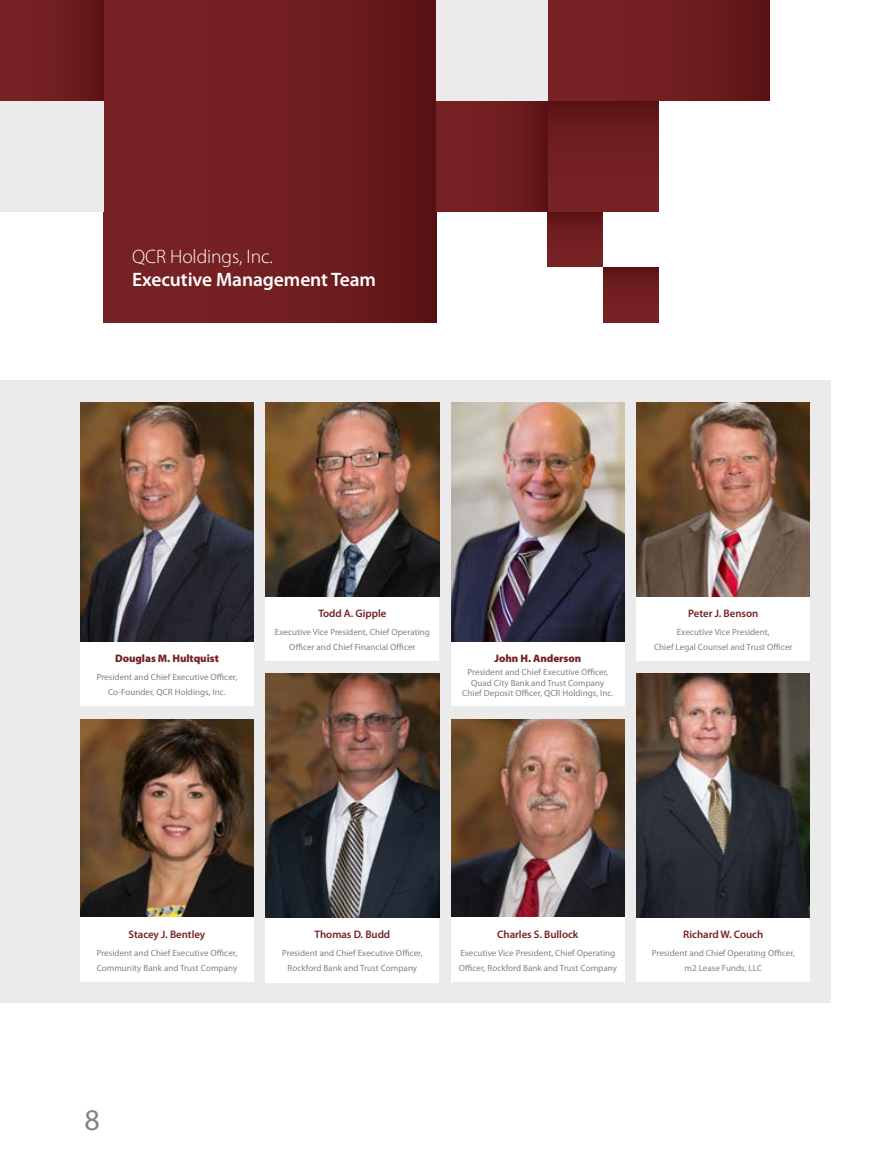
<style>
.page{position:relative;width:891px;height:1161px;background:#fff}
.page>*{position:absolute;margin:0;border:0;box-sizing:border-box;transform-origin:0 0}
.t1{font:30px "Myriad Pro";color:#808285}
.t2{font:600 19.5px "Myriad Pro";letter-spacing:-.005em;color:#fff}
.t3{font:300 19.5px "Myriad Pro";letter-spacing:-.005em;color:#fff}
.t4{font:600 10.8px "Myriad Pro";letter-spacing:-.005em;color:#762123}
.t5{font:900 10.8px "Myriad Pro";letter-spacing:-.005em;color:#762123}
.t6{font:9px/15px "Myriad Pro";letter-spacing:.005em;color:#808285;text-align:center}
</style>
<div class="page">
<div style="left:0;top:380px;width:831px;height:623px;background:#ebebec"></div>
<div style="left:637px;top:674px;width:173px;height:308px;background:#fff"></div>
<div style="left:451px;top:720px;width:174px;height:262px;background:#fff"></div>
<div style="left:266px;top:674px;width:173px;height:309px;background:#fff"></div>
<div style="left:80px;top:720px;width:174px;height:262px;background:#fff"></div>
<div style="left:637px;top:403px;width:173px;height:258px;background:#fff"></div>
<div style="left:451px;top:403px;width:174px;height:303px;background:#fff"></div>
<div style="left:266px;top:403px;width:173px;height:258px;background:#fff"></div>
<div style="left:80px;top:403px;width:174px;height:303px;background:#fff"></div>
<div style="left:104px;top:0;width:332px;height:322px;background:linear-gradient(to right,#7d2427,#611618)"></div>
<div style="left:603px;top:267px;width:55px;height:55px;background:linear-gradient(to bottom,#611618,#7d2427)"></div>
<div style="left:548px;top:212px;width:55px;height:55px;background:linear-gradient(to bottom,#621618,#7c2427)"></div>
<div style="left:0;top:100px;width:104px;height:112px;background:#ebebec"></div>
<div style="left:548px;top:100px;width:110px;height:112px;background:linear-gradient(to bottom,#611618,#7c2426)"></div>
<div style="left:436px;top:100px;width:112px;height:112px;background:linear-gradient(to right,#7d2427,#611618)"></div>
<div style="left:0;top:0;width:104px;height:100px;background:linear-gradient(to right,#7d2427,#601618)"></div>
<div style="left:548px;top:0;width:222px;height:100px;background:linear-gradient(to right,#7d2427,#611618)"></div>
<div style="left:436px;top:0;width:112px;height:100px;background:#ebebec"></div>
<img style="left:637px;top:403px;width:173px;height:193px">
<img style="left:451px;top:403px;width:174px;height:239px">
<img style="left:266px;top:403px;width:173px;height:193px">
<img style="left:80px;top:403px;width:174px;height:239px">
<img style="left:266px;top:674px;width:173px;height:244px">
<img style="left:80px;top:719px;width:174px;height:197px">
<img style="left:451px;top:719px;width:174px;height:197px">
<img style="left:637px;top:674px;width:173px;height:244px">
<h2 class="t3" style="left:132px;top:244px;width:142px">QCR Holdings, Inc.</h2>
<h2 class="t2" style="left:132px;top:267px;width:245px">Executive Management Team</h2>
<p class="t5" style="left:115px;top:651px;width:105px">Douglas M. Hultquist</p>
<p class="t6" style="left:97px;top:669px;width:142px">President and Chief Executive Officer,<br>Co-Founder, QCR Holdings, Inc.</p>
<p class="t4" style="left:318px;top:607px;width:70px">Todd A. Gipple</p>
<p class="t6" style="left:275px;top:624px;width:157px">Executive Vice President, Chief Operating<br>Officer and Chief Financial Officer</p>
<p class="t5" style="left:494px;top:651px;width:88px">John H. Anderson</p>
<p class="t6" style="left:462px;top:667px;width:153px;line-height:10.5px">President and Chief Executive Officer,<br>Quad City Bank and Trust Company<br>Chief Deposit Officer, QCR Holdings, Inc.</p>
<p class="t4" style="left:688px;top:607px;width:72px">Peter J. Benson</p>
<p class="t6" style="left:654px;top:624px;width:140px">Executive Vice President,<br>Chief Legal Counsel and Trust Officer</p>
<p class="t4" style="left:129px;top:928px;width:78px">Stacey J. Bentley</p>
<p class="t6" style="left:97px;top:945px;width:142px;text-align:left">President and Chief Executive Officer,<br>Community Bank and Trust Company</p>
<p class="t4" style="left:315px;top:928px;width:77px">Thomas D. Budd</p>
<p class="t6" style="left:282px;top:945px;width:142px">President and Chief Executive Officer,<br>Rockford Bank and Trust Company</p>
<p class="t4" style="left:497px;top:928px;width:83px">Charles S. Bullock</p>
<p class="t6" style="left:459px;top:945px;width:160px;text-align:left">Executive Vice President, Chief Operating<br>Officer, Rockford Bank and Trust Company</p>
<p class="t4" style="left:683px;top:928px;width:82px">Richard W. Couch</p>
<p class="t6" style="left:652px;top:945px;width:144px">President and Chief Operating Officer, m2 Lease Funds, LLC</p>
<h1 class="t1" style="left:85px;top:1101px;width:17px">8</h1>
</div>
